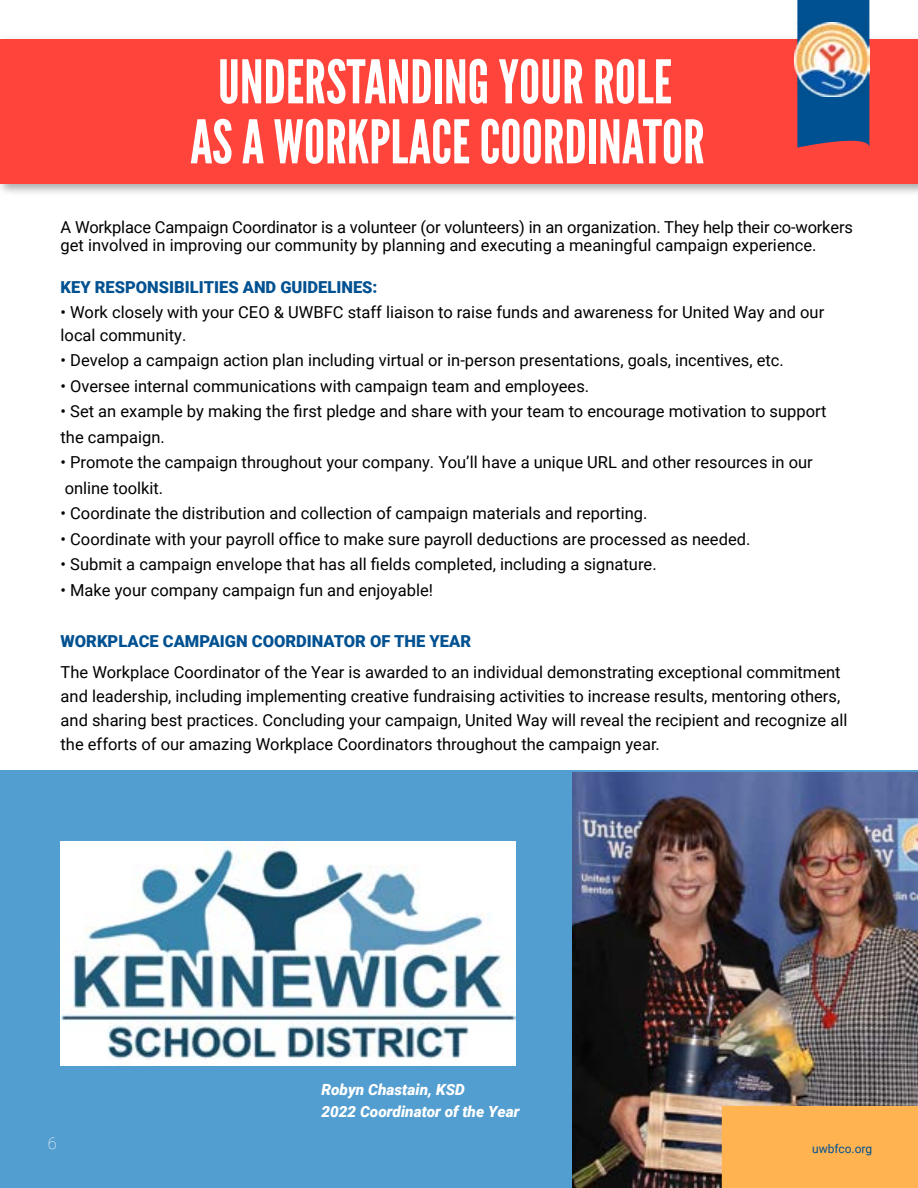
<style>
.page{position:relative;width:918px;height:1188px;background:#fff}
.page>*{position:absolute;margin:0;border:0;box-sizing:border-box;transform-origin:0 0}
.t1{font:60px/60px "League Gothic";color:#fff;text-align:center}
.t2{font:16.5px/24px "Roboto";color:#000}
.t3{font:900 16.5px "Roboto";color:#005191}
.t4{font:100 16.5px "Roboto";color:#fff}
.t5{font:italic 900 15.45px/21.1px "Roboto";color:#fff}
.t6{font:12px "Roboto";color:#005191}
</style>
<div class="page">
<div style="left:0;top:36px;width:918px;height:160px;background:#000;opacity:.34"></div>
<div style="left:0;top:39px;width:918px;height:145px;background:#ff443b"></div>
<svg style="left:797px;top:0;width:75px;height:148px;background:#235389"></svg>
<div style="left:0;top:771px;width:918px;height:417px;background:#539ed0"></div>
<img style="left:572px;top:772px;width:346px;height:416px">
<div style="left:722px;top:1106px;width:196px;height:82px;background:#ffb351"></div>
<img style="left:795px;top:22px;width:74px;height:75px">
<img style="left:61px;top:841px;width:454px;height:225px">
<h1 class="t1" style="left:190px;top:52px;width:516px">UNDERSTANDING YOUR ROLE<br>AS A WORKPLACE COORDINATOR</h1>
<p class="t2" style="left:61px;top:217px;width:794px;line-height:18px">A Workplace Campaign Coordinator is a volunteer (or volunteers) in an organization. They help their co-workers get involved in improving our community by planning and executing a meaningful campaign experience.</p>
<p class="t3" style="left:61px;top:275px;width:318px">KEY RESPONSIBILITIES AND GUIDELINES:</p>
<p class="t2" style="left:61px;top:300px;width:765px;line-height:22.5px">• Work closely with your CEO &amp; UWBFC staff liaison to raise funds and awareness for United Way and our local community.</p>
<p class="t2" style="left:61px;top:348px;width:725px">• Develop a campaign action plan including virtual or in-person presentations, goals, incentives, etc.</p>
<p class="t2" style="left:61px;top:373px;width:530px">• Oversee internal communications with campaign team and employees.</p>
<p class="t2" style="left:61px;top:398px;width:767px;line-height:25.5px">• Set an example by making the first pledge and share with your team to encourage motivation to support the campaign.</p>
<p class="t2" style="left:61px;top:449px;width:754px;line-height:25.5px">• Promote the campaign throughout your company. You’ll have a unique URL and other resources in our online toolkit.</p>
<p class="t2" style="left:61px;top:501px;width:588px">• Coordinate the distribution and collection of campaign materials and reporting.</p>
<p class="t2" style="left:61px;top:526px;width:691px">• Coordinate with your payroll office to make sure payroll deductions are processed as needed.</p>
<p class="t2" style="left:61px;top:552px;width:598px">• Submit a campaign envelope that has all fields completed, including a signature.</p>
<p class="t2" style="left:61px;top:577px;width:374px">• Make your company campaign fun and enjoyable!</p>
<p class="t3" style="left:61px;top:629px;width:412px">WORKPLACE CAMPAIGN COORDINATOR OF THE YEAR</p>
<p class="t2" style="left:61px;top:660px;width:788px">The Workplace Coordinator of the Year is awarded to an individual demonstrating exceptional commitment and leadership, including implementing creative fundraising activities to increase results, mentoring others, and sharing best practices. Concluding your campaign, United Way will reveal the recipient and recognize all the efforts of our amazing Workplace Coordinators throughout the campaign year.</p>
<p class="t4" style="left:48px;top:1131px;width:11px">6</p>
<p class="t5" style="left:321px;top:1079px;width:200px">Robyn Chastain, KSD<br>2022 Coordinator of the Year</p>
<p class="t6" style="left:812px;top:1140px;width:62px">uwbfco.org</p>
<p class="t6" style="left:817px;top:1143px;width:62px">uwbfco.org</p>
</div>
